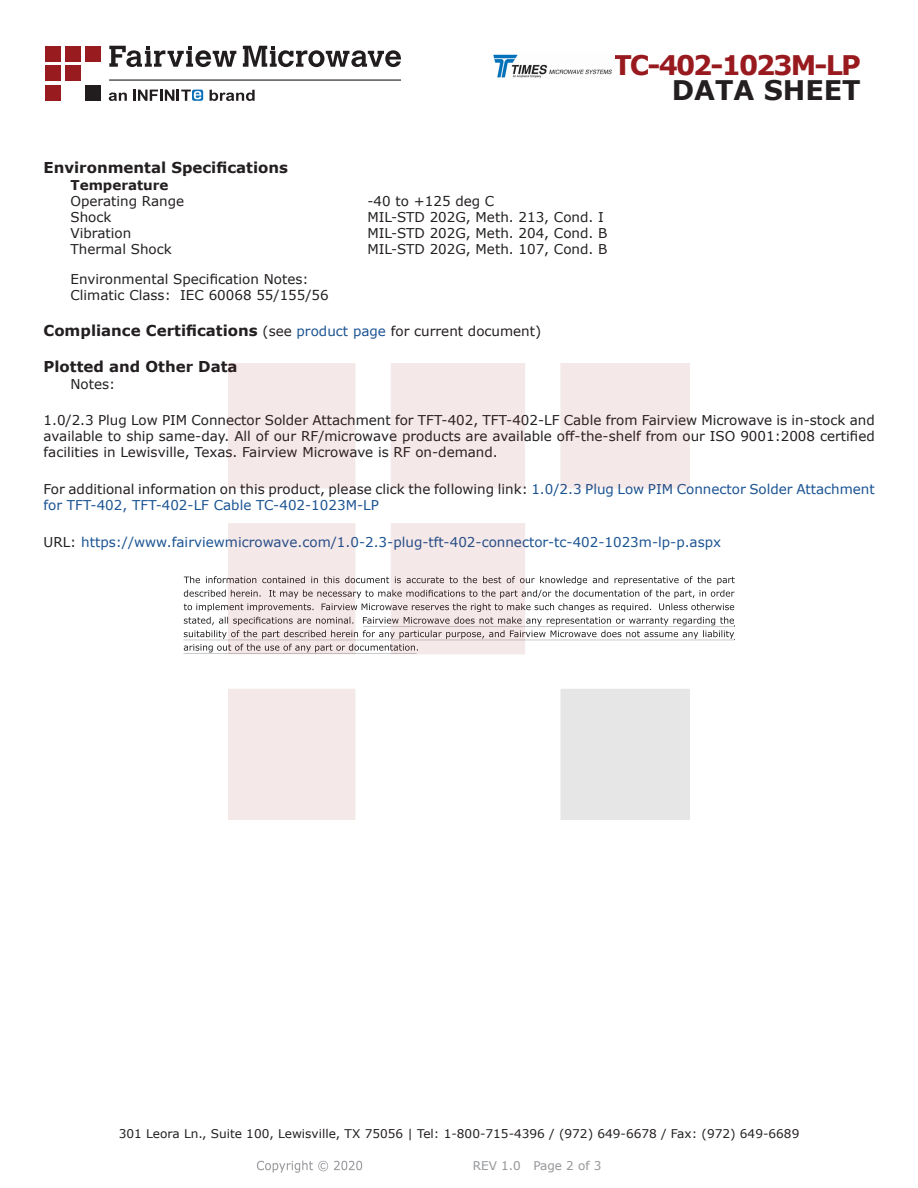
<style>
.page{position:relative;width:918px;height:1188px;background:#fff}
.page>*{position:absolute;margin:0;border:0;box-sizing:border-box;transform-origin:0 0}
.FM{font:700 27px "Verdana";letter-spacing:-.07em;color:#981a1e}
.t1{font:700 27px "Verdana";color:#231f20}
.Head1_for_Compliance{font:700 15px "Verdana";color:#231f20}
.Head1{font:700 15px "Verdana";color:#231f20}
.Web_Description_Para{font:13.5px/16.2px "Verdana";color:#231f20;text-align:justify}
.Specs_Para{font:13.5px "Verdana";color:#231f20}
.Web_Description_Para-2{font:13.5px/16.2px "Verdana";color:#1a5392}
.URL_para{font:13.5px "Verdana";color:#1a5392}
.Head2_after_Head1{font:700 13.5px "Verdana";color:#231f20}
.t2{font:12px "Verdana";color:#231f20}
.REV_Info{font:12px "Verdana";color:#939598}
.s1{font-weight:400;font-size:13.5px}
.s2{font-weight:400;font-size:13.5px;color:#1a5392}
.s3{color:#231f20}
</style>
<div class="page">
<svg style="left:184px;top:576px;width:551px;height:76px"></svg>
<hr style="left:363px;top:626px;width:372px;height:1px;background:#231f20">
<hr style="left:183px;top:640px;width:551px;height:1px;background:#231f20">
<hr style="left:184px;top:653px;width:233px;height:1px;background:#231f20">
<img style="left:493px;top:54px;width:119px;height:24px">
<img style="left:257px;top:1160px;width:106px;height:13px">
<img style="left:228px;top:364px;width:462px;height:456px">
<div style="left:45px;top:46px;width:16px;height:15px;background:#971b1f"></div>
<div style="left:65px;top:66px;width:16px;height:15px;background:#971b1f"></div>
<div style="left:85px;top:85px;width:16px;height:16px;background:#211d1e"></div>
<div style="left:45px;top:85px;width:16px;height:16px;background:#971b1f"></div>
<div style="left:85px;top:46px;width:16px;height:15px;background:#971b1f"></div>
<div style="left:45px;top:66px;width:16px;height:15px;background:#971b1f"></div>
<div style="left:65px;top:46px;width:16px;height:15px;background:#971b1f"></div>
<svg style="left:109px;top:46px;width:292px;height:21px"></svg>
<svg style="left:192px;top:90px;width:11px;height:11px"></svg>
<svg style="left:133px;top:90px;width:68px;height:11px"></svg>
<svg style="left:210px;top:90px;width:45px;height:11px"></svg>
<svg style="left:109px;top:93px;width:18px;height:8px"></svg>
<hr style="left:109px;top:80px;width:292px;height:1px;background:#211d1e">
<p class="FM" style="left:613px;top:46px;width:249px">TC-402-1023M-LP</p>
<p class="t1" style="left:672px;top:71px;width:191px">DATA SHEET</p>
<p class="Head1" style="left:44px;top:157px;width:246px">Environmental Specifications</p>
<p class="Head2_after_Head1" style="left:70px;top:175px;width:100px">Temperature</p>
<p class="Specs_Para" style="left:70px;top:192px;width:115px">Operating Range</p>
<p class="Specs_Para" style="left:368px;top:192px;width:128px">-40 to +125 deg C</p>
<p class="Specs_Para" style="left:70px;top:208px;width:42px">Shock</p>
<p class="Specs_Para" style="left:368px;top:208px;width:238px">MIL-STD 202G, Meth. 213, Cond. I</p>
<p class="Specs_Para" style="left:70px;top:224px;width:62px">Vibration</p>
<p class="Specs_Para" style="left:368px;top:224px;width:241px">MIL-STD 202G, Meth. 204, Cond. B</p>
<p class="Specs_Para" style="left:70px;top:240px;width:103px">Thermal Shock</p>
<p class="Specs_Para" style="left:368px;top:240px;width:241px">MIL-STD 202G, Meth. 107, Cond. B</p>
<p class="Specs_Para" style="left:70px;top:270px;width:240px">Environmental Specification Notes:</p>
<p class="Specs_Para" style="left:70px;top:286px;width:260px">Climatic Class: IEC 60068 55/155/56</p>
<p class="Head1_for_Compliance" style="left:44px;top:320px;width:499px">Compliance Certifications <span class="s1">(see</span> <span class="s2">product page</span> <span class="s1">for current document)</span></p>
<p class="Head1_for_Compliance" style="left:44px;top:356px;width:196px">Plotted and Other Data</p>
<p class="Specs_Para" style="left:70px;top:374px;width:46px">Notes:</p>
<p class="Web_Description_Para" style="left:44px;top:412px;width:833px">1.0/2.3 Plug Low PIM Connector Solder Attachment for TFT-402, TFT-402-LF Cable from Fairview Microwave is in-stock and available to ship same-day. All of our RF/microwave products are available off-the-shelf from our ISO 9001:2008 certified facilities in Lewisville, Texas. Fairview Microwave is RF on-demand.</p>
<p class="Web_Description_Para-2" style="left:44px;top:481px;width:833px"><span class="s3">For additional information on this product, please click the following link:</span> 1.0/2.3 Plug Low PIM Connector Solder Attachment for TFT-402, TFT-402-LF Cable TC-402-1023M-LP</p>
<p class="URL_para" style="left:44px;top:532px;width:679px"><span class="s3">URL:</span> https://www.fairviewmicrowave.com/1.0-2.3-plug-tft-402-connector-tc-402-1023m-lp-p.aspx</p>
<p class="t2" style="left:119px;top:1125px;width:682px">301 Leora Ln., Suite 100, Lewisville, TX 75056 | Tel: 1-800-715-4396 / (972) 649-6678 / Fax: (972) 649-6689</p>
<p class="REV_Info" style="left:473px;top:1157px;width:130px">REV 1.0 Page 2 of 3</p>
</div>
